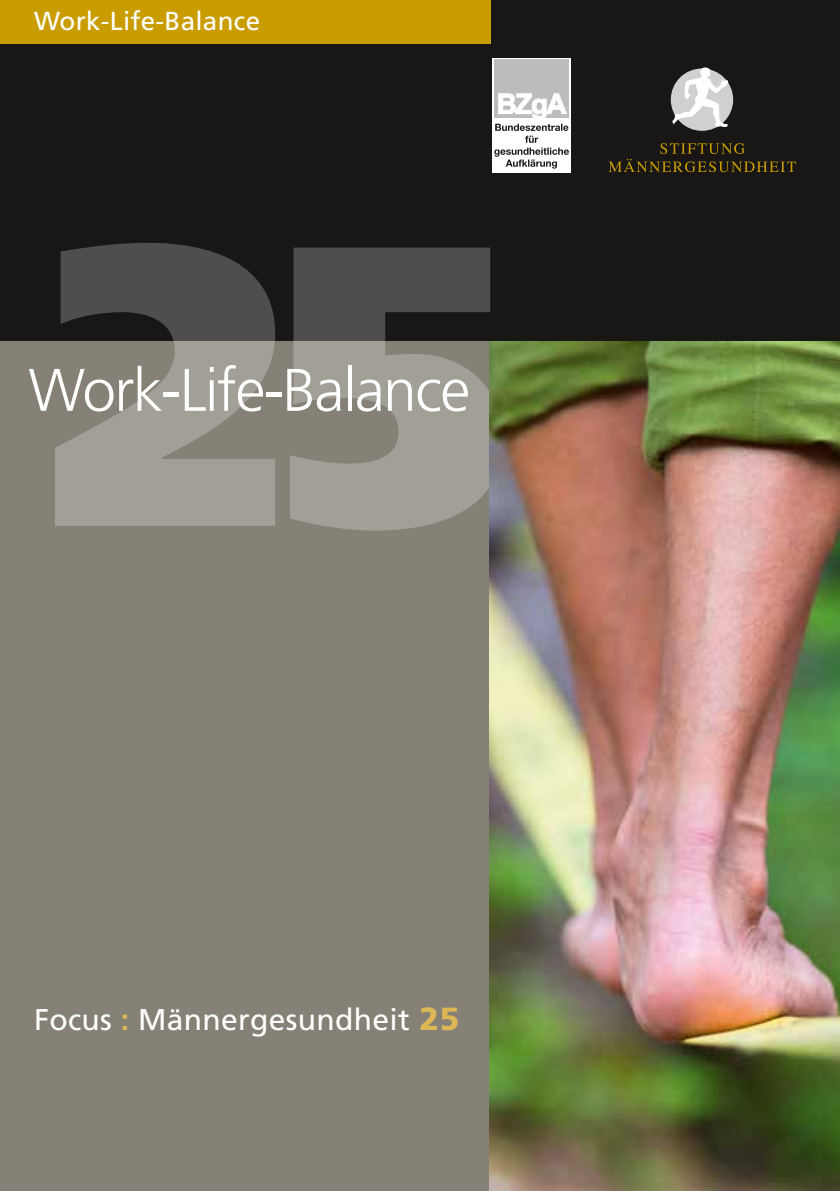
<style>
.page{position:relative;width:840px;height:1191px;background:#fff}
.page>*{position:absolute;margin:0;border:0;box-sizing:border-box;transform-origin:0 0}
.t1{font:900 398.4px "Frutiger LT Std";color:#fff}
.t2{font:300 60px "Frutiger LT Std";letter-spacing:-.025em;color:#fff}
.t3{font:30px "Frutiger LT Std";letter-spacing:.01em;color:#fff}
.t4{font:700 27.8px "Arial";color:#fff}
.t5{font:26px "Frutiger LT Std";letter-spacing:.01em;color:#fff}
.s1{font-weight:700;color:#dbb755}
.s2{font-weight:900;font-size:32px;color:#dbb755}
</style>
<div class="page">
<div style="left:0;top:0;width:839px;height:1191px;background:#181716"></div>
<div style="left:0;top:341px;width:489px;height:850px;background:#868176"></div>
<div style="left:0;top:0;width:490px;height:44px;background:#c99c00"></div>
<svg style="left:608px;top:143px;width:187px;height:29px"></svg>
<div style="left:670px;top:68px;width:62px;height:63px;background:#cfd0d0;border-radius:50%"></div>
<svg style="left:672px;top:67px;width:55px;height:60px"></svg>
<svg style="left:492px;top:58px;width:78px;height:114px"></svg>
<div style="left:494px;top:60px;width:74px;height:58px;background:#bbbcbc"></div>
<svg style="left:492px;top:87px;width:76px;height:82px"></svg>
<img style="left:489px;top:341px;width:350px;height:850px">
<p class="t5" style="left:34px;top:6px;width:227px">Work-Life-Balance</p>
<p class="t4" style="left:496px;top:85px;width:71px">BZgA</p>
<h1 class="t1" style="left:47px;top:143px;width:465px">25</h1>
<h2 class="t2" style="left:28px;top:356px;width:443px">Work-Life-Balance</h2>
<p class="t3" style="left:34px;top:1002px;width:426px">Focus <span class="s1">:</span> Männergesundheit <span class="s2">25</span></p>
</div>
